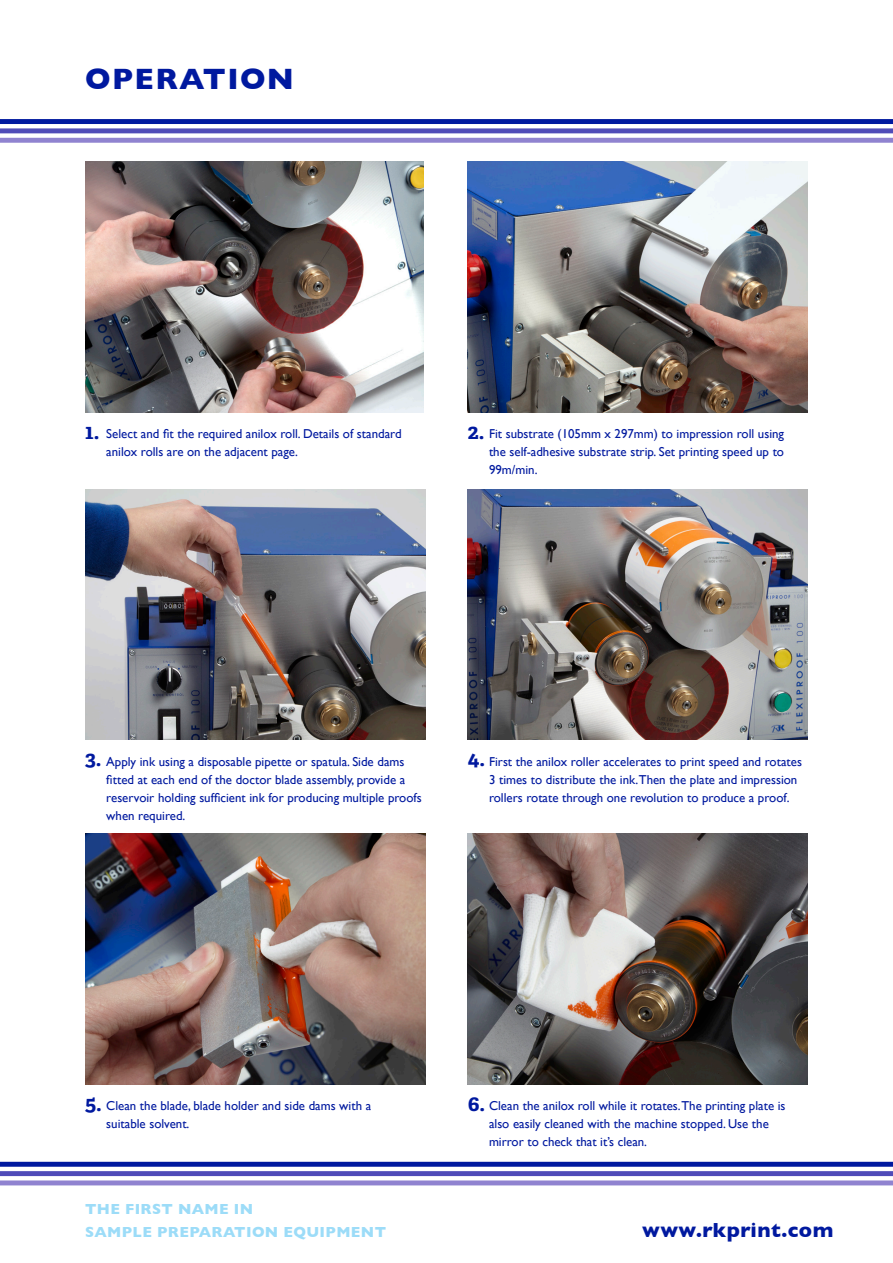
<style>
.page{position:relative;width:893px;height:1263px;background:#fff}
.page>*{position:absolute;margin:0;border:0;box-sizing:border-box;transform-origin:0 0}
.t1{font:700 30px "Gill Sans";letter-spacing:.05em;color:#00199f}
.t2{font:700 21px "Adelle";color:#00199f}
.t3{font:700 20.85px "Gill Sans";letter-spacing:.025em;color:#00199f}
.t4{font:700 14.85px "Gill Sans";letter-spacing:.025em;color:#9cdcf8}
.t5{font:12.9px/18px "Gill Sans";color:#00199f}
</style>
<div class="page">
<div style="left:0;top:1162px;width:893px;height:5px;background:#00199f"></div>
<div style="left:0;top:1171px;width:893px;height:5px;background:#4f4bb8"></div>
<div style="left:0;top:1180px;width:893px;height:5px;background:#9083d0"></div>
<div style="left:0;top:119px;width:893px;height:5px;background:#00199f"></div>
<div style="left:0;top:128px;width:893px;height:5px;background:#4f4bb8"></div>
<div style="left:0;top:138px;width:893px;height:5px;background:#9083d0"></div>
<img style="left:85px;top:162px;width:338px;height:250px">
<img style="left:85px;top:489px;width:340px;height:251px">
<img style="left:85px;top:833px;width:340px;height:251px">
<img style="left:468px;top:162px;width:340px;height:250px">
<img style="left:468px;top:489px;width:340px;height:251px">
<img style="left:468px;top:833px;width:340px;height:251px">
<p class="t1" style="left:85px;top:55px;width:210px">OPERATION</p>
<p class="t2" style="left:85px;top:418px;width:16px">1.</p>
<p class="t5" style="left:106px;top:425px;width:297px">Select and fit the required anilox roll. Details of standard</p>
<p class="t5" style="left:106px;top:443px;width:193px">anilox rolls are on the adjacent page.</p>
<p class="t2" style="left:468px;top:418px;width:18px">2.</p>
<p class="t5" style="left:489px;top:425px;width:297px">Fit substrate (105mm x 297mm) to impression roll using</p>
<p class="t5" style="left:489px;top:443px;width:297px">the self-adhesive substrate strip. Set printing speed up to</p>
<p class="t5" style="left:489px;top:461px;width:50px">99m/min.</p>
<p class="t2" style="left:85px;top:745px;width:18px">3.</p>
<p class="t5" style="left:106px;top:752px;width:300px">Apply ink using a disposable pipette or spatula. Side dams</p>
<p class="t5" style="left:106px;top:770px;width:317px">fitted at each end of the doctor blade assembly, provide a reservoir holding sufficient ink for producing multiple proofs when required.</p>
<p class="t2" style="left:468px;top:745px;width:19px">4.</p>
<p class="t5" style="left:489px;top:752px;width:314px">First the anilox roller accelerates to print speed and rotates</p>
<p class="t5" style="left:489px;top:770px;width:310px">3 times to distribute the ink.Then the plate and impression rollers rotate through one revolution to produce a proof.</p>
<p class="t2" style="left:85px;top:1090px;width:18px">5.</p>
<p class="t5" style="left:106px;top:1096px;width:266px">Clean the blade, blade holder and side dams with a</p>
<p class="t5" style="left:106px;top:1114px;width:85px">suitable solvent.</p>
<p class="t4" style="left:85px;top:1197px;width:170px">THE FIRST NAME IN</p>
<p class="t4" style="left:85px;top:1220px;width:303px">SAMPLE PREPARATION EQUIPMENT</p>
<p class="t2" style="left:468px;top:1090px;width:19px">6.</p>
<p class="t5" style="left:489px;top:1096px;width:298px">Clean the anilox roll while it rotates.The printing plate is</p>
<p class="t5" style="left:489px;top:1114px;width:281px">also easily cleaned with the machine stopped. Use the</p>
<p class="t5" style="left:489px;top:1132px;width:160px">mirror to check that it’s clean.</p>
<p class="t3" style="left:642px;top:1213px;width:193px">www.rkprint.com</p>
</div>
